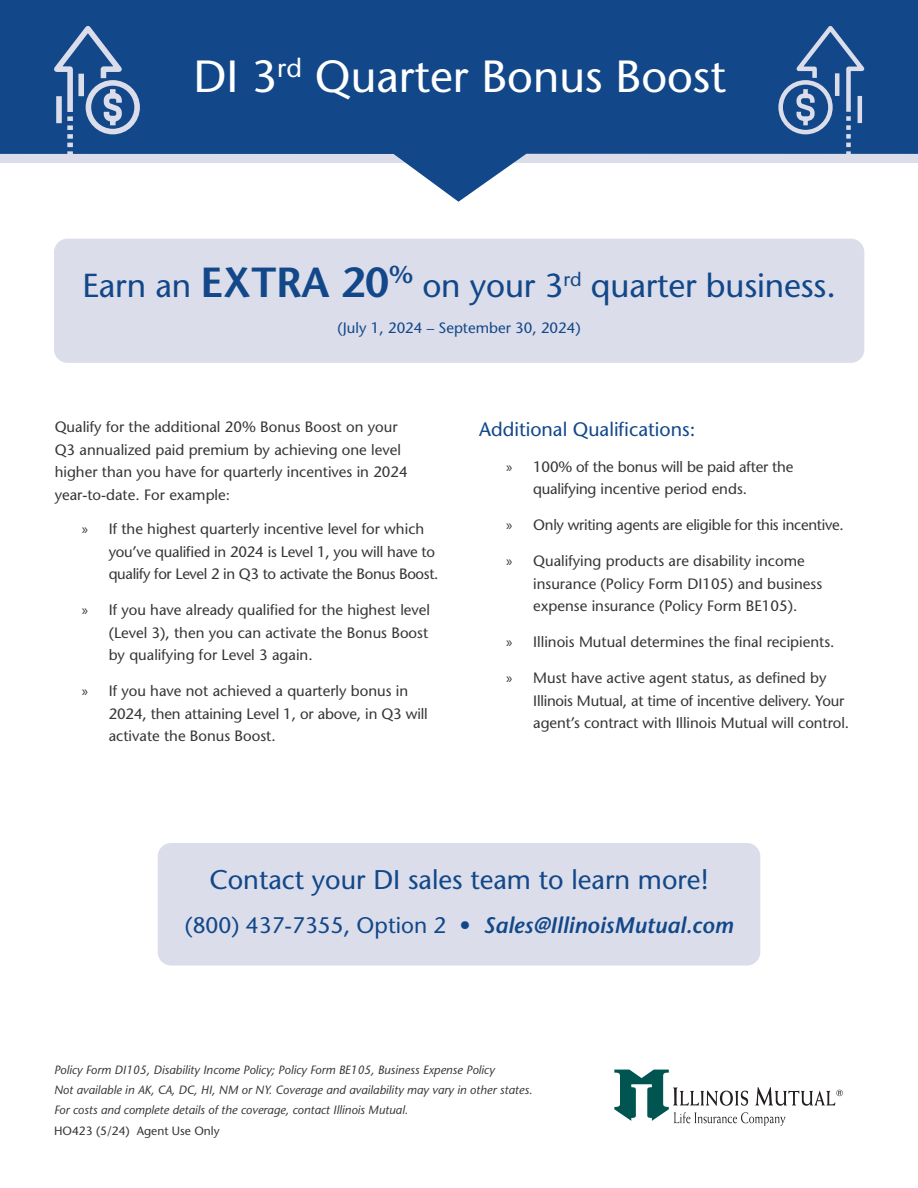
<style>
.page{position:relative;width:918px;height:1188px;background:#fff}
.page>*{position:absolute;margin:0;border:0;box-sizing:border-box;transform-origin:0 0}
.Heading_1{font:500 45px "Stone Sans Std";color:#fff}
.Heading_3{font:500 33.15px "Stone Sans Std";letter-spacing:-.005em;color:#124889}
.Heading_3-2{font:500 27px "Stone Sans Std";color:#124889}
.Heading_4{font:italic 600 22.5px "Stone Sans Std";color:#124889}
.Heading_5{font:500 19.5px "Stone Sans Std";color:#124889}
.Paragraph_Body_Copy{font:500 15px/22.5px "Stone Sans Std";color:#363539}
.Paragraph_Body_Copy-2{font:500 15px "Stone Sans Std";letter-spacing:-.02em;color:#363539}
.Heading_3-3{font:500 15px "Stone Sans Std";color:#124889}
.Disclaimer_8pt{font:italic 500 12px "Stone Sans Std";color:#363539}
.Disclaimer_8pt-2{font:500 12px "Stone Sans Std";color:#363539}
.s1{font-weight:600;font-size:42px}
.s2{font-family:"Myriad Pro";font-weight:400}
.s3{font-weight:500;font-style:normal}
</style>
<div class="page">
<div style="left:54px;top:239px;width:810px;height:124px;background:#dbddea;border-radius:14px"></div>
<svg style="left:0;top:0;width:918px;height:202px;fill:#124889"></svg>
<div style="left:158px;top:843px;width:602px;height:123px;background:#dbddea;border-radius:14px"></div>
<svg style="left:614px;top:1070px;width:229px;height:56px"></svg>
<div style="left:778px;top:80px;width:55px;height:54px;border:5px solid #dbddea;border-radius:50%"></div>
<svg style="left:790px;top:21px;width:81px;height:139px;background:#3d689e"></svg>
<div style="left:86px;top:80px;width:54px;height:54px;border:6px solid #dbddea;border-radius:50%"></div>
<svg style="left:45px;top:20px;width:85px;height:141px;background:#446da1"></svg>
<p class="Heading_1" style="left:193px;top:49px;width:534px">DI 3<sup>rd</sup> Quarter Bonus Boost</p>
<p class="Heading_3" style="left:83px;top:265px;width:755px">Earn an <span class="s1">EXTRA 20</span><sup>%</sup> on your 3<sup>rd</sup> quarter business.</p>
<p class="Heading_3-3" style="left:338px;top:319px;width:245px">(July 1, 2024 – September 30, 2024)</p>
<p class="Paragraph_Body_Copy" style="left:55px;top:416px;width:355px">Qualify for the additional 20% Bonus Boost on your Q3 annualized paid premium by achieving one level higher than you have for quarterly incentives in 2024 year-to-date. For example:</p>
<p class="Paragraph_Body_Copy" style="left:109px;top:518px;width:331px;text-indent:-27px"><span class="s2">»</span> If the highest quarterly incentive level for which you’ve qualified in 2024 is Level 1, you will have to qualify for Level 2 in Q3 to activate the Bonus Boost.</p>
<p class="Paragraph_Body_Copy" style="left:109px;top:599px;width:323px;text-indent:-27px"><span class="s2">»</span> If you have already qualified for the highest level (Level 3), then you can activate the Bonus Boost by qualifying for Level 3 again.</p>
<p class="Paragraph_Body_Copy" style="left:109px;top:680px;width:321px;text-indent:-27px"><span class="s2">»</span> If you have not achieved a quarterly bonus in<br>2024, then attaining Level 1, or above, in Q3 will activate the Bonus Boost.</p>
<p class="Heading_5" style="left:479px;top:417px;width:218px">Additional Qualifications:</p>
<p class="Paragraph_Body_Copy" style="left:533px;top:455px;width:262px;text-indent:-27px"><span class="s2">»</span> 100% of the bonus will be paid after the qualifying incentive period ends.</p>
<p class="Paragraph_Body_Copy-2" style="left:506px;top:516px;width:339px"><span class="s2">»</span> Only writing agents are eligible for this incentive.</p>
<p class="Paragraph_Body_Copy" style="left:533px;top:550px;width:291px;text-indent:-27px"><span class="s2">»</span> Qualifying products are disability income insurance (Policy Form DI105) and business expense insurance (Policy Form BE105).</p>
<p class="Paragraph_Body_Copy" style="left:506px;top:631px;width:330px"><span class="s2">»</span> Illinois Mutual determines the final recipients.</p>
<p class="Paragraph_Body_Copy" style="left:533px;top:667px;width:317px;text-indent:-27px"><span class="s2">»</span> Must have active agent status, as defined by<br>Illinois Mutual, at time of incentive delivery. Your agent’s contract with Illinois Mutual will control.</p>
<p class="Heading_3-2" style="left:209px;top:864px;width:501px">Contact your DI sales team to learn more!</p>
<p class="Heading_4" style="left:185px;top:911px;width:550px"><span class="s3">(800) 437-7355, Option 2 •</span> Sales@IllinoisMutual.com</p>
<p class="Disclaimer_8pt" style="left:54px;top:1063px;width:442px">Policy Form DI105, Disability Income Policy; Policy Form BE105, Business Expense Policy</p>
<p class="Disclaimer_8pt" style="left:54px;top:1083px;width:480px">Not available in AK, CA, DC, HI, NM or NY. Coverage and availability may vary in other states.</p>
<p class="Disclaimer_8pt" style="left:54px;top:1103px;width:356px">For costs and complete details of the coverage, contact Illinois Mutual.</p>
<p class="Disclaimer_8pt-2" style="left:54px;top:1123px;width:167px">HO423 (5/24) Agent Use Only</p>
</div>
